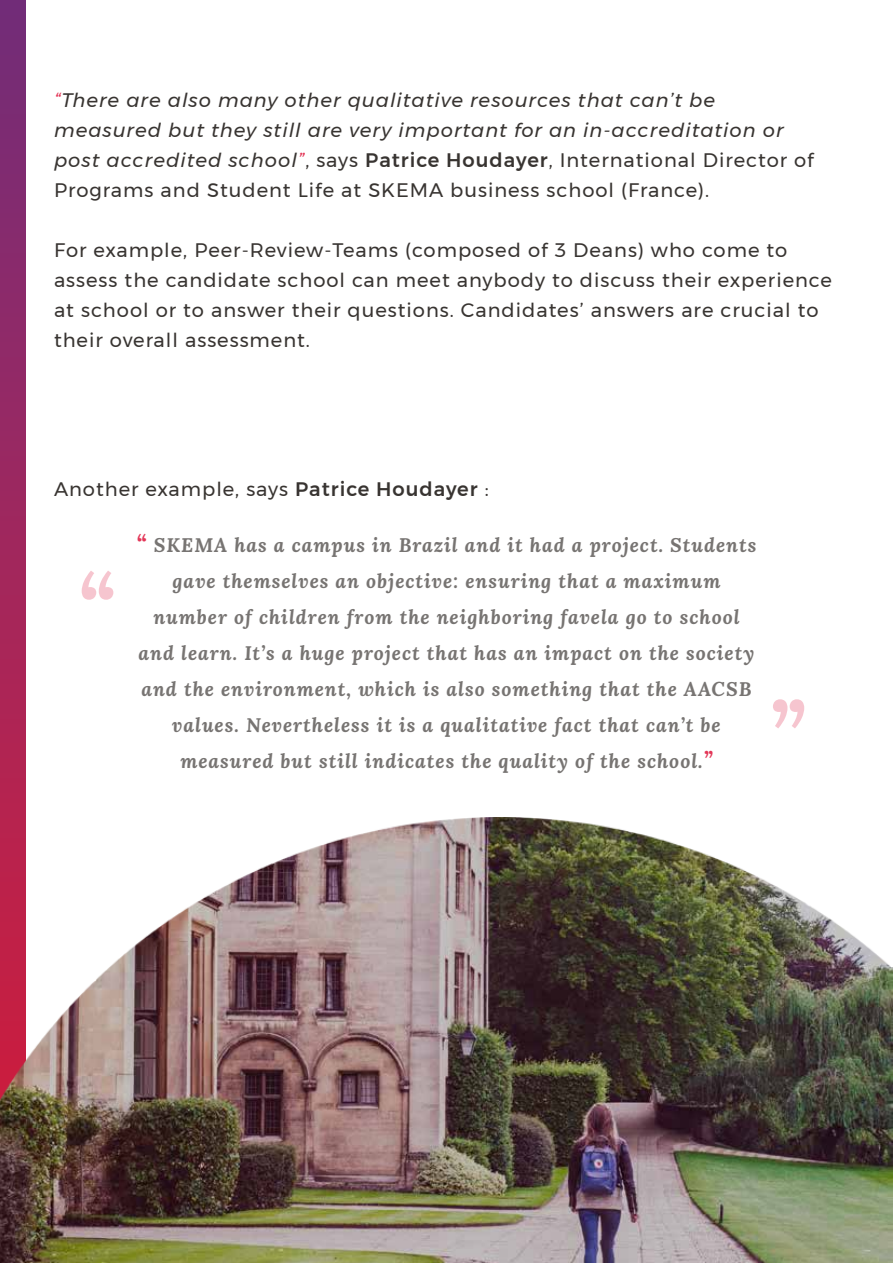
<style>
.page{position:relative;width:893px;height:1263px;background:#fff}
.page>*{position:absolute;margin:0;border:0;box-sizing:border-box;transform-origin:0 0}
.t1{font:italic 700 90px "Lora";color:#e33758}
.t2{font:italic 700 19.5px/36px "Lora";letter-spacing:.05em;color:#777472;text-align:center}
.t3{font:19.5px/30px "Montserrat";letter-spacing:.05em;color:#383431}
.t4{font:italic 19.5px/30px "Montserrat";letter-spacing:.05em;color:#383431}
.s1{color:#e33758}
.s2{font-style:normal}
.s3{font-weight:500;font-style:normal}
.s4{font-weight:500}
.s5{font-size:24px;color:#e33758}
.s6{font-size:22.5px;color:#e33758}
</style>
<div class="page">
<svg style="left:0;top:0;width:26px;height:817px;background:#942864"></svg>
<img style="left:0;top:817px;width:893px;height:446px">
<p class="t4" style="left:54px;top:85px;width:761px"><span class="s1">“</span>There are also many other qualitative resources that can’t be measured but they still are very important for an in-accreditation or post accredited school<span class="s1">”</span><span class="s2">, says</span> <span class="s3">Patrice Houdayer</span><span class="s2">, International Director of Programs and Student Life at SKEMA business school (France).</span></p>
<p class="t3" style="left:54px;top:234px;width:779px">For example, Peer-Review-Teams (composed of 3 Deans) who come to assess the candidate school can meet anybody to discuss their experience at school or to answer their questions. Candidates’ answers are crucial to their overall assessment.</p>
<p class="t3" style="left:54px;top:473px;width:436px">Another example, says <span class="s4">Patrice Houdayer</span> :</p>
<h1 class="t1" style="left:77px;top:543px;width:39px">“</h1>
<p class="t2" style="left:136px;top:526px;width:621px"><span class="s5">“</span> SKEMA has a campus in Brazil and it had a project. Students gave themselves an objective: ensuring that a maximum number of children from the neighboring favela go to school and learn. It’s a huge project that has an impact on the society and the environment, which is also something that the AACSB values. Nevertheless it is a qualitative fact that can’t be measured but still indicates the quality of the school.<span class="s6">”</span></p>
<h1 class="t1" style="left:769px;top:671px;width:37px">”</h1>
</div>
